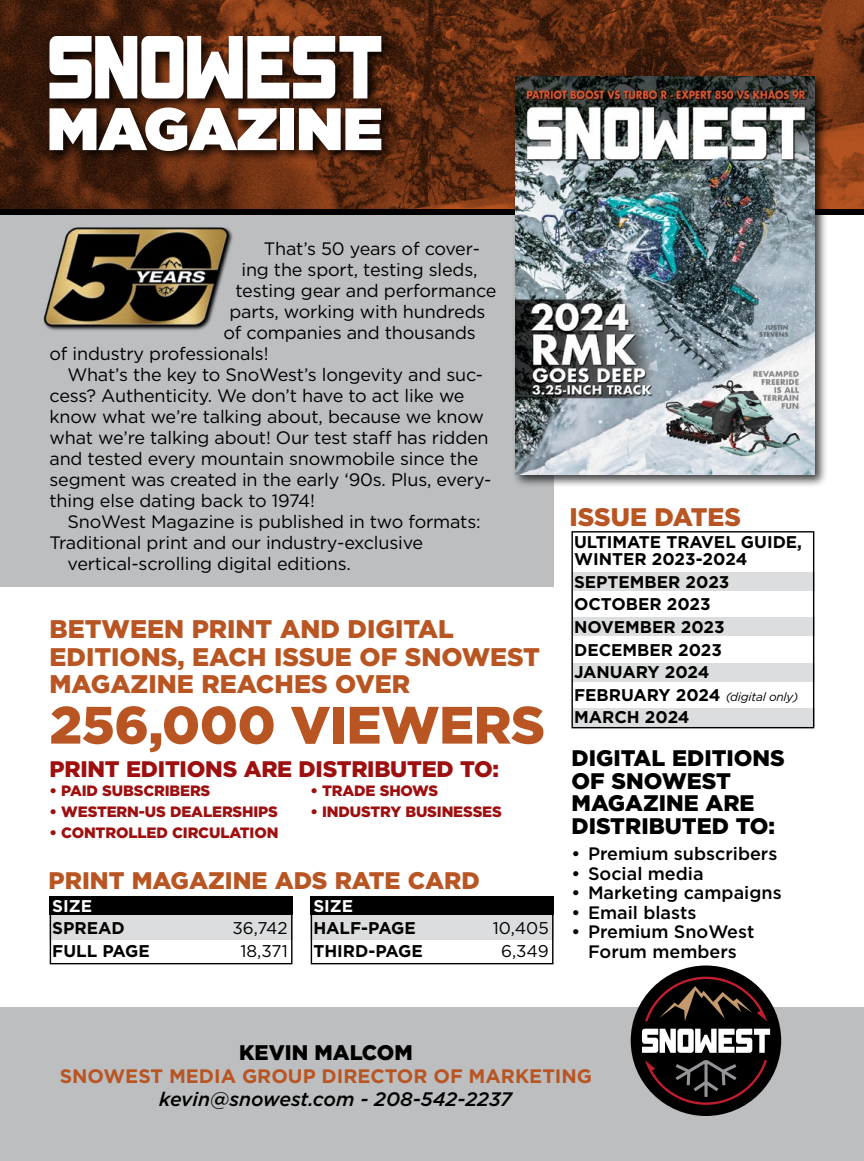
<style>
.page{position:relative;width:864px;height:1161px;background:#fff}
.page>*{position:absolute;margin:0;border:0;box-sizing:border-box;transform-origin:0 0}
.t1{font:900 52.5px "Gotham";letter-spacing:-.01em;color:#b95522}
.t2{font:900 25.5px/27px "Gotham";color:#b95522}
.t3{font:900 25.35px "Gotham";color:#b95522}
.t4{font:900 24px "Gotham";color:#b95522}
.t5{font:900 22.5px/22.5px "Gotham";color:#000}
.t6{font:900 22.5px "Gotham";letter-spacing:-.01em;color:#9e0f0f}
.t7{font:900 21.15px "Gotham";color:#000}
.t8{font:700 19.5px "Gotham";color:#b95522}
.t9{font:italic 500 19.5px "Gotham";color:#000}
.t10{font:18px "Gotham";letter-spacing:-.01em;color:#000}
.t11{font:500 18px/19.5px "Gotham";color:#000;text-align:center}
.t12{font:700 16.95px/22.6px "Gotham";color:#000}
.t13{font:16.95px "Gotham";color:#000}
.t14{font:700 16.95px "Gotham";color:#fff}
.t15{font:900 15px "Gotham";letter-spacing:-.01em;color:#9e0f0f}
.t16{font:italic 12px "Gotham";letter-spacing:-.02em;color:#000}
.s1{font-weight:700;font-style:normal;font-size:16.95px}
</style>
<div class="page">
<div style="left:49px;top:896px;width:243px;height:19px;background:#000"></div>
<div style="left:310px;top:896px;width:244px;height:19px;background:#000"></div>
<div style="left:49px;top:915px;width:243px;height:25px;background:#dcddde"></div>
<div style="left:310px;top:915px;width:244px;height:25px;background:#dcddde"></div>
<div style="left:50px;top:896px;width:242px;height:68px;border:1px solid #000"></div>
<div style="left:311px;top:896px;width:243px;height:68px;border:1px solid #000"></div>
<div style="left:0;top:212px;width:554px;height:375px;background:#bcbec0"></div>
<svg style="left:0;top:0;width:864px;height:210px"></svg>
<div style="left:0;top:210px;width:864px;height:5px;background:#000"></div>
<div style="left:0;top:1007px;width:864px;height:154px;background:#bcbec0"></div>
<div style="left:46px;top:32px;width:348px;height:132px;background:#000;opacity:.85"></div>
<svg style="left:49px;top:36px;width:332px;height:63px"></svg>
<svg style="left:49px;top:107px;width:228px;height:44px"></svg>
<div style="left:280px;top:108px;width:14px;height:42px;background:#fff"></div>
<svg style="left:299px;top:108px;width:82px;height:42px"></svg>
<img style="left:43px;top:227px;width:190px;height:104px">
<div style="left:572px;top:572px;width:243px;height:19px;background:#dcddde"></div>
<div style="left:572px;top:617px;width:243px;height:19px;background:#dcddde"></div>
<div style="left:572px;top:663px;width:243px;height:18px;background:#dcddde"></div>
<div style="left:572px;top:708px;width:243px;height:19px;background:#dcddde"></div>
<div style="left:571px;top:531px;width:243px;height:197px;border:1px solid #000"></div>
<div style="left:631px;top:966px;width:150px;height:150px;background:#000;border-radius:50%"></div>
<svg style="left:642px;top:1029px;width:128px;height:24px"></svg>
<svg style="left:645px;top:977px;width:122px;height:44px"></svg>
<svg style="left:645px;top:1060px;width:122px;height:45px"></svg>
<div style="left:511px;top:73px;width:317px;height:415px;background:#000;opacity:.75"></div>
<img style="left:515px;top:76px;width:300px;height:399px">
<p class="t10" style="left:264px;top:237px;width:218px">That’s 50 years of cover-</p>
<p class="t10" style="left:241px;top:258px;width:238px">ing the sport, testing sleds,</p>
<p class="t10" style="left:236px;top:279px;width:263px">testing gear and performance</p>
<p class="t10" style="left:230px;top:300px;width:257px">parts, working with hundreds</p>
<p class="t10" style="left:224px;top:321px;width:254px">of companies and thousands</p>
<p class="t10" style="left:50px;top:342px;width:221px">of industry professionals!</p>
<p class="t10" style="left:68px;top:363px;width:417px">What’s the key to SnoWest’s longevity and suc-</p>
<p class="t10" style="left:50px;top:384px;width:417px">cess? Authenticity. We don’t have to act like we</p>
<p class="t10" style="left:50px;top:405px;width:436px">know what we’re talking about, because we know</p>
<p class="t10" style="left:50px;top:426px;width:441px">what we’re talking about! Our test staff has ridden</p>
<p class="t10" style="left:50px;top:447px;width:430px">and tested every mountain snowmobile since the</p>
<p class="t10" style="left:50px;top:468px;width:444px">segment was created in the early ‘90s. Plus, every-</p>
<p class="t10" style="left:50px;top:489px;width:267px">thing else dating back to 1974!</p>
<p class="t10" style="left:68px;top:510px;width:415px">SnoWest Magazine is published in two formats:</p>
<p class="t10" style="left:50px;top:531px;width:375px">Traditional print and our industry-exclusive</p>
<p class="t10" style="left:68px;top:552px;width:285px">vertical-scrolling digital editions.</p>
<h2 class="t2" style="left:49px;top:616px;width:492px">BETWEEN PRINT AND DIGITAL<br>EDITIONS, EACH ISSUE OF SNOWEST<br>MAGAZINE REACHES OVER</h2>
<h1 class="t1" style="left:49px;top:689px;width:497px">256,000 VIEWERS</h1>
<p class="t6" style="left:49px;top:754px;width:451px">PRINT EDITIONS ARE DISTRIBUTED TO:</p>
<p class="t15" style="left:49px;top:780px;width:162px">• PAID SUBSCRIBERS</p>
<p class="t15" style="left:49px;top:801px;width:230px">• WESTERN-US DEALERSHIPS</p>
<p class="t15" style="left:49px;top:822px;width:230px">• CONTROLLED CIRCULATION</p>
<p class="t15" style="left:310px;top:780px;width:129px">• TRADE SHOWS</p>
<p class="t15" style="left:310px;top:801px;width:193px">• INDUSTRY BUSINESSES</p>
<h3 class="t4" style="left:49px;top:864px;width:433px">PRINT MAGAZINE ADS RATE CARD</h3>
<p class="t14" style="left:52px;top:894px;width:41px">SIZE</p>
<p class="t12" style="left:52px;top:917px;width:74px">SPREAD</p>
<p class="t13" style="left:232px;top:917px;width:57px">36,742</p>
<p class="t12" style="left:52px;top:939px;width:99px">FULL PAGE</p>
<p class="t13" style="left:241px;top:940px;width:49px">18,371</p>
<p class="t14" style="left:313px;top:894px;width:41px">SIZE</p>
<p class="t12" style="left:313px;top:917px;width:104px">HALF-PAGE</p>
<p class="t13" style="left:493px;top:917px;width:57px">10,405</p>
<p class="t12" style="left:313px;top:939px;width:111px">THIRD-PAGE</p>
<p class="t13" style="left:501px;top:940px;width:49px">6,349</p>
<h3 class="t3" style="left:570px;top:500px;width:173px">ISSUE DATES</h3>
<p class="t12" style="left:574px;top:534px;width:230px;line-height:17px">ULTIMATE TRAVEL GUIDE,<br>WINTER 2023-2024</p>
<p class="t12" style="left:574px;top:570px;width:157px">SEPTEMBER 2023<br>OCTOBER 2023<br>NOVEMBER 2023<br>DECEMBER 2023<br>JANUARY 2024</p>
<p class="t16" style="left:574px;top:689px;width:226px"><span class="s1">FEBRUARY 2024</span> (digital only)</p>
<p class="t12" style="left:574px;top:706px;width:117px">MARCH 2024</p>
<p class="t5" style="left:572px;top:747px;width:215px">DIGITAL EDITIONS<br>OF SNOWEST<br>MAGAZINE ARE<br>DISTRIBUTED TO:</p>
<p class="t11" style="left:572px;top:844px;width:207px">• Premium subscribers</p>
<p class="t11" style="left:572px;top:863px;width:134px">• Social media</p>
<p class="t11" style="left:572px;top:883px;width:212px">• Marketing campaigns</p>
<p class="t11" style="left:572px;top:902px;width:126px">• Email blasts</p>
<p class="t11" style="left:572px;top:922px;width:184px">• Premium SnoWest<br>Forum members</p>
<p class="t7" style="left:239px;top:1038px;width:175px">KEVIN MALCOM</p>
<p class="t8" style="left:60px;top:1063px;width:534px">SNOWEST MEDIA GROUP DIRECTOR OF MARKETING</p>
<p class="t9" style="left:159px;top:1087px;width:354px">kevin@snowest.com - 208-542-2237</p>
</div>
